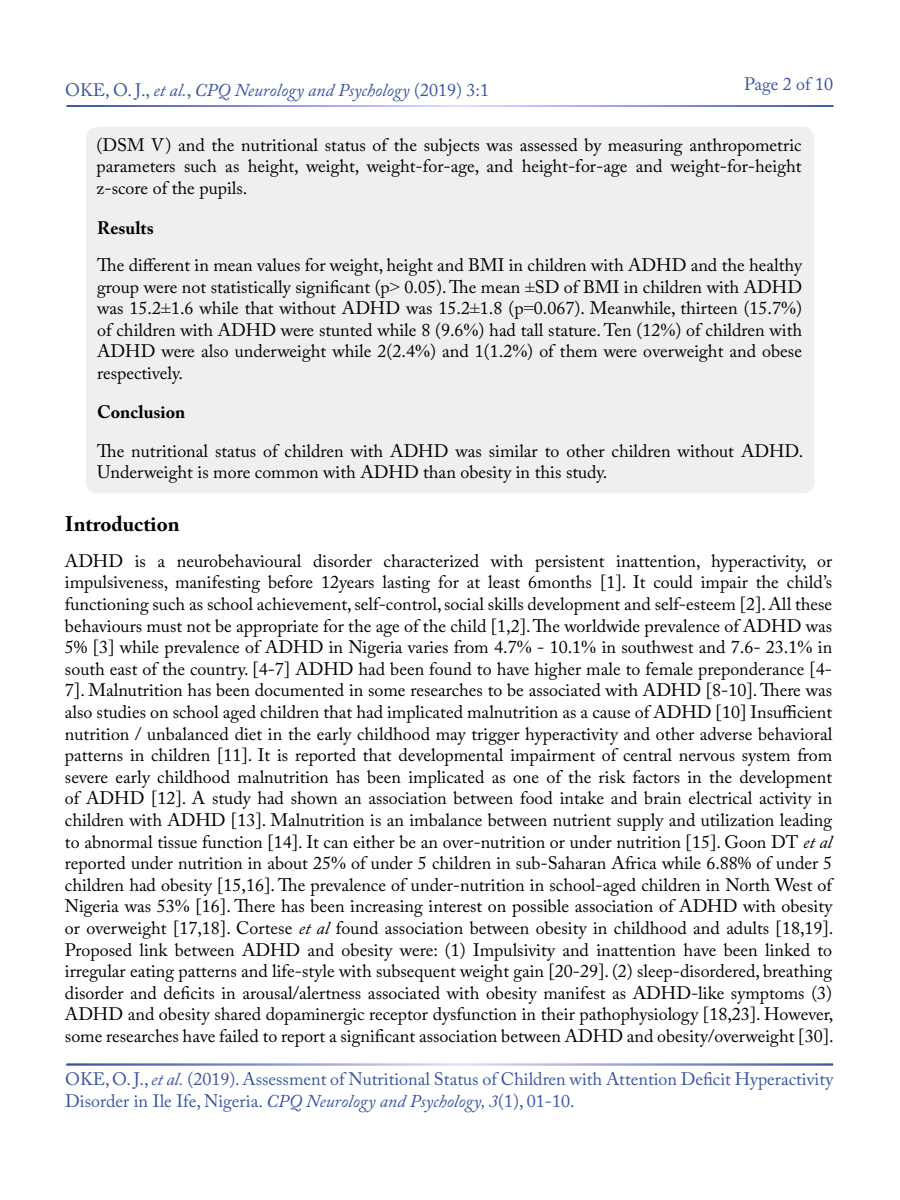
<style>
.page{position:relative;width:900px;height:1200px;background:#fff}
.page>*{position:absolute;margin:0;border:0;box-sizing:border-box;transform-origin:0 0}
.t1{font:700 21px "Adobe Caslon Pro";color:#000}
.t2{font:18px/21.6px "Adobe Caslon Pro";color:#000;text-align:justify}
.t3{font:18px/21.6px "Adobe Caslon Pro";color:#3955a0}
.t4{font:italic 18px "Adobe Caslon Pro";color:#3955a0}
.t5{font:700 18px "Adobe Caslon Pro";color:#000}
.s1{font-style:normal}
.s2{font-family:"Times New Roman"}
.s3{font-style:italic}
</style>
<div class="page">
<div style="left:86px;top:127px;width:729px;height:366px;background:#efeff0;border-radius:12px"></div>
<p class="t4" style="left:65px;top:79px;width:425px"><span class="s1">OKE, O. J.,</span> et al.<span class="s1">,</span> CPQ Neurology and Psychology <span class="s1">(2019) 3:1</span></p>
<p class="t3" style="left:744px;top:73px;width:91px">Page 2 of 10</p>
<p class="t2" style="left:97px;top:134px;width:706px">(DSM V) and the nutritional status of the subjects was assessed by measuring anthropometric parameters such as height, weight, weight-for-age, and height-for-age and weight-for-height z-score of the pupils.</p>
<p class="t5" style="left:97px;top:217px;width:58px">Results</p>
<p class="t2" style="left:97px;top:254px;width:706px">The different in mean values for weight, height and BMI in children with ADHD and the healthy group were not statistically significant (p<span class="s2">&gt;</span> 0.05). The mean <span class="s2">±</span>SD of BMI in children with ADHD was 15.2<span class="s2">±</span>1.6 while that without ADHD was 15.2<span class="s2">±</span>1.8 (p<span class="s2">=</span>0.067). Meanwhile, thirteen (15.7<span class="s2">%</span>) of children with ADHD were stunted while 8 (9.6<span class="s2">%</span>) had tall stature. Ten (12<span class="s2">%</span>) of children with ADHD were also underweight while 2(2.4<span class="s2">%</span>) and 1(1.2<span class="s2">%</span>) of them were overweight and obese respectively.</p>
<p class="t5" style="left:97px;top:402px;width:90px">Conclusion</p>
<p class="t2" style="left:97px;top:440px;width:708px">The nutritional status of children with ADHD was similar to other children without ADHD.<br>Underweight is more common with ADHD than obesity in this study.</p>
<p class="t1" style="left:65px;top:511px;width:116px">Introduction</p>
<p class="t2" style="left:65px;top:550px;width:770px">ADHD is a neurobehavioural disorder characterized with persistent inattention, hyperactivity, or impulsiveness, manifesting before 12years lasting for at least 6months [1]. It could impair the child’s functioning such as school achievement, self-control, social skills development and self-esteem [2]. All these behaviours must not be appropriate for the age of the child [1,2]. The worldwide prevalence of ADHD was 5% [3] while prevalence of ADHD in Nigeria varies from 4.7<span class="s2">%</span> - 10.1<span class="s2">%</span> in southwest and 7.6- 23.1<span class="s2">%</span> in south east of the country. [4-7] ADHD had been found to have higher male to female preponderance [4- 7]. Malnutrition has been documented in some researches to be associated with ADHD [8-10]. There was also studies on school aged children that had implicated malnutrition as a cause of ADHD [10] Insufficient nutrition / unbalanced diet in the early childhood may trigger hyperactivity and other adverse behavioral patterns in children [11]. It is reported that developmental impairment of central nervous system from severe early childhood malnutrition has been implicated as one of the risk factors in the development of ADHD [12]. A study had shown an association between food intake and brain electrical activity in children with ADHD [13]. Malnutrition is an imbalance between nutrient supply and utilization leading to abnormal tissue function [14]. It can either be an over-nutrition or under nutrition [15]. Goon DT <span class="s3">et al </span>reported under nutrition in about 25<span class="s2">%</span> of under 5 children in sub-Saharan Africa while 6.88% of under 5 children had obesity [15,16]. The prevalence of under-nutrition in school-aged children in North West of Nigeria was 53<span class="s2">%</span> [16]. There has been increasing interest on possible association of ADHD with obesity or overweight [17,18]. Cortese <span class="s3">et al</span> found association between obesity in childhood and adults [18,19].<br>Proposed link between ADHD and obesity were: (1) Impulsivity and inattention have been linked to irregular eating patterns and life-style with subsequent weight gain [20-29]. (2) sleep-disordered, breathing disorder and deficits in arousal/alertness associated with obesity manifest as ADHD-like symptoms (3)<br>ADHD and obesity shared dopaminergic receptor dysfunction in their pathophysiology [18,23]. However, some researches have failed to report a significant association between ADHD and obesity/overweight [30].</p>
<p class="t3" style="left:65px;top:1068px;width:769px">OKE, O. J., <span class="s3">et al.</span> (2019). Assessment of Nutritional Status of Children with Attention Deficit Hyperactivity<br>Disorder in Ile Ife, Nigeria. <span class="s3">CPQ Neurology and Psychology, 3</span>(1), 01-10.</p>
</div>
